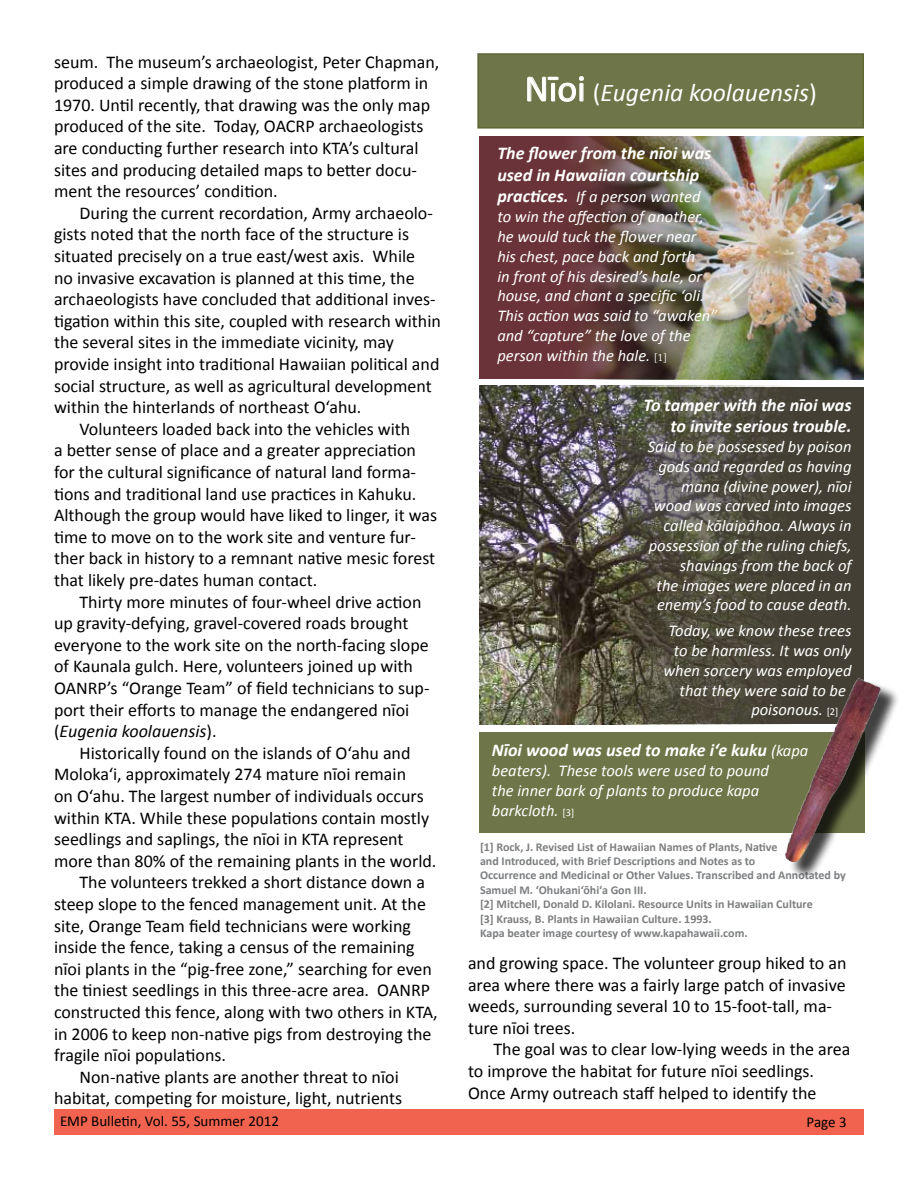
<style>
.page{position:relative;width:918px;height:1188px;background:#fff}
.page>*{position:absolute;margin:0;border:0;box-sizing:border-box;transform-origin:0 0}
.t1{font:italic 25.5px "Calibri";color:#fffffe}
.t2{font:18px/21.6px "Calibri";color:#000}
.t3{font:italic 700 18px/21.6px "Calibri";color:#fffffe;text-align:right}
.t4{font:italic 18px "Calibri";color:#000}
.t5{font:italic 16.5px/19.8px "Calibri";color:#fffffe}
.t6{font:15px "Calibri";color:#000}
.t7{font:700 12px/14.4px "Calibri";color:#7c7e80}
.s1{font-style:normal}
.s2{font-style:normal;font-size:37.5px}
.s3{font-weight:700;font-size:18px}
.s4{font-family:"Adobe Caslon Pro";font-style:normal;font-size:10.5px}
.s5{font-style:normal;font-size:10.5px}
.s6{font-weight:400;font-size:16.5px}
</style>
<div class="page">
<div style="left:479px;top:732px;width:385px;height:100px;background:#6e7548"></div>
<div style="left:482px;top:388px;width:382px;height:336px;background:#433f34"></div>
<div style="left:54px;top:1110px;width:810px;height:25px;background:#f1634f"></div>
<div style="left:478px;top:54px;width:385px;height:74px;background:#6e7548"></div>
<svg style="left:527px;top:76px;width:57px;height:26px"></svg>
<div style="left:477px;top:53px;width:387px;height:76px;border:2px solid #5e6634"></div>
<img style="left:479px;top:386px;width:316px;height:339px">
<div style="left:787px;top:680px;width:112px;height:200px;background:#000;opacity:.75"></div>
<img style="left:785px;top:677px;width:97px;height:187px">
<div style="left:479px;top:136px;width:385px;height:243px;background:#6a3339"></div>
<img style="left:572px;top:136px;width:292px;height:244px">
<p class="t2" style="left:54px;top:51px;width:387px">seum. The museum’s archaeologist, Peter Chapman, produced a simple drawing of the stone platform in 1970. Until recently, that drawing was the only map produced of the site. Today, OACRP archaeologists are conducting further research into KTA’s cultural sites and producing detailed maps to better docu&shy;ment the resources’ condition.</p>
<p class="t2" style="left:80px;top:202px;width:355px">During the current recordation, Army archaeolo-</p>
<p class="t2" style="left:54px;top:224px;width:357px">gists noted that the north face of the structure is</p>
<p class="t2" style="left:54px;top:245px;width:363px">situated precisely on a true east/west axis. While</p>
<p class="t2" style="left:54px;top:267px;width:362px">no invasive excavation is planned at this time, the</p>
<p class="t2" style="left:54px;top:288px;width:383px">archaeologists have concluded that additional inves-</p>
<p class="t2" style="left:54px;top:310px;width:388px">tigation within this site, coupled with research within</p>
<p class="t2" style="left:54px;top:332px;width:341px">the several sites in the immediate vicinity, may</p>
<p class="t2" style="left:54px;top:353px;width:387px">provide insight into traditional Hawaiian political and</p>
<p class="t2" style="left:54px;top:375px;width:379px">social structure, as well as agricultural development</p>
<p class="t2" style="left:54px;top:396px;width:309px">within the hinterlands of northeast O‘ahu.</p>
<p class="t2" style="left:80px;top:418px;width:332px">Volunteers loaded back into the vehicles with</p>
<p class="t2" style="left:54px;top:440px;width:363px">a better sense of place and a greater appreciation</p>
<p class="t2" style="left:54px;top:461px;width:364px">for the cultural significance of natural land forma-</p>
<p class="t2" style="left:54px;top:483px;width:364px">tions and traditional land use practices in Kahuku.</p>
<p class="t2" style="left:54px;top:504px;width:385px">Although the group would have liked to linger, it was</p>
<p class="t2" style="left:54px;top:526px;width:363px">time to move on to the work site and venture fur-</p>
<p class="t2" style="left:54px;top:548px;width:383px">ther back in history to a remnant native mesic forest</p>
<p class="t2" style="left:54px;top:569px;width:265px">that likely pre-dates human contact.</p>
<p class="t2" style="left:80px;top:591px;width:343px">Thirty more minutes of four-wheel drive action</p>
<p class="t2" style="left:54px;top:612px;width:356px">up gravity-defying, gravel-covered roads brought</p>
<p class="t2" style="left:54px;top:634px;width:376px">everyone to the work site on the north-facing slope</p>
<p class="t2" style="left:54px;top:656px;width:360px">of Kaunala gulch. Here, volunteers joined up with</p>
<p class="t2" style="left:54px;top:677px;width:377px">OANRP’s “Orange Team” of field technicians to sup-</p>
<p class="t2" style="left:54px;top:699px;width:357px">port their efforts to manage the endangered nīoi</p>
<p class="t4" style="left:54px;top:719px;width:164px"><span class="s1">(</span>Eugenia koolauensis<span class="s1">).</span></p>
<p class="t2" style="left:80px;top:742px;width:333px">Historically found on the islands of O‘ahu and</p>
<p class="t2" style="left:54px;top:764px;width:354px">Moloka‘i, approximately 274 mature nīoi remain</p>
<p class="t2" style="left:54px;top:785px;width:371px">on O‘ahu. The largest number of individuals occurs</p>
<p class="t2" style="left:54px;top:807px;width:377px">within KTA. While these populations contain mostly</p>
<p class="t2" style="left:54px;top:828px;width:351px">seedlings and saplings, the nīoi in KTA represent</p>
<p class="t2" style="left:54px;top:850px;width:384px">more than 80% of the remaining plants in the world.</p>
<p class="t2" style="left:80px;top:872px;width:347px">The volunteers trekked a short distance down a</p>
<p class="t2" style="left:54px;top:893px;width:374px">steep slope to the fenced management unit. At the</p>
<p class="t2" style="left:54px;top:915px;width:358px">site, Orange Team field technicians were working</p>
<p class="t2" style="left:54px;top:936px;width:362px">inside the fence, taking a census of the remaining</p>
<p class="t2" style="left:54px;top:958px;width:380px">nīoi plants in the “pig-free zone,” searching for even</p>
<p class="t2" style="left:54px;top:980px;width:378px">the tiniest seedlings in this three-acre area. OANRP</p>
<p class="t2" style="left:54px;top:1001px;width:385px">constructed this fence, along with two others in KTA,</p>
<p class="t2" style="left:54px;top:1023px;width:379px">in 2006 to keep non-native pigs from destroying the</p>
<p class="t2" style="left:54px;top:1044px;width:174px">fragile nīoi populations.</p>
<p class="t2" style="left:80px;top:1066px;width:321px">Non-native plants are another threat to nīoi</p>
<p class="t2" style="left:54px;top:1088px;width:350px">habitat, competing for moisture, light, nutrients</p>
<h1 class="t1" style="left:525px;top:75px;width:294px"><span class="s2">Nīoi</span> <span class="s1">(</span>Eugenia koolauensis<span class="s1">)</span></h1>
<p class="t3" style="left:497px;top:142px;width:215px;text-align:left">The flower from the nīoi was used in Hawaiian courtship</p>
<p class="t5" style="left:497px;top:186px;width:221px"><span class="s3">practices.</span> If a person wanted to win the affection of another, he would tuck the flower near his chest, pace back and forth<br>in front of his desired’s hale, or house, and chant a specific ‘oli.<br>This action was said to “awaken” and “capture” the love of the person within the hale. <span class="s4">[1]</span></p>
<p class="t3" style="left:644px;top:394px;width:210px">To tamper with the nīoi was to invite serious trouble.</p>
<p class="t5" style="left:648px;top:436px;width:205px;text-align:right">Said to be possessed by poison gods and regarded as having mana (divine power), nīoi wood was carved into images called kālaipāhoa. Always in possession of the ruling chiefs, shavings from the back of<br>the images were placed in an enemy’s food to cause death.</p>
<p class="t5" style="left:669px;top:620px;width:184px">Today, we know these trees</p>
<p class="t5" style="left:674px;top:640px;width:179px">to be harmless. It was only</p>
<p class="t5" style="left:663px;top:660px;width:190px">when sorcery was employed</p>
<p class="t5" style="left:680px;top:680px;width:168px">that they were said to be</p>
<p class="t5" style="left:751px;top:699px;width:89px">poisonous. <span class="s5">[2]</span></p>
<p class="t3" style="left:492px;top:740px;width:318px">Nīoi wood was used to make i‘e kuku <span class="s6">(kapa</span></p>
<p class="t5" style="left:492px;top:760px;width:279px">beaters). These tools were used to pound the inner bark of plants to produce kapa barkcloth. <span class="s5">[3]</span></p>
<p class="t7" style="left:480px;top:839px;width:367px">[1] Rock, J. Revised List of Hawaiian Names of Plants, Native<br>and Introduced, with Brief Descriptions and Notes as to<br>Occurrence and Medicinal or Other Values. Transcribed and Annotated by Samuel M. ‘Ohukani‘ōhi‘a Gon III.<br>[2] Mitchell, Donald D. Kilolani. Resource Units in Hawaiian Culture<br>[3] Krauss, B. Plants in Hawaiian Culture. 1993.<br>Kapa beater image courtesy of www.kapahawaii.com.</p>
<p class="t2" style="left:468px;top:952px;width:380px">and growing space. The volunteer group hiked to an area where there was a fairly large patch of invasive weeds, surrounding several 10 to 15-foot-tall, ma&shy;ture nīoi trees.</p>
<p class="t2" style="left:468px;top:1039px;width:384px;text-indent:26px">The goal was to clear low-lying weeds in the area to improve the habitat for future nīoi seedlings.<br>Once Army outreach staff helped to identify the</p>
<p class="t6" style="left:60px;top:1112px;width:220px">EMP Bulletin, Vol. 55, Summer 2012</p>
<p class="t6" style="left:807px;top:1112px;width:42px">Page 3</p>
</div>
